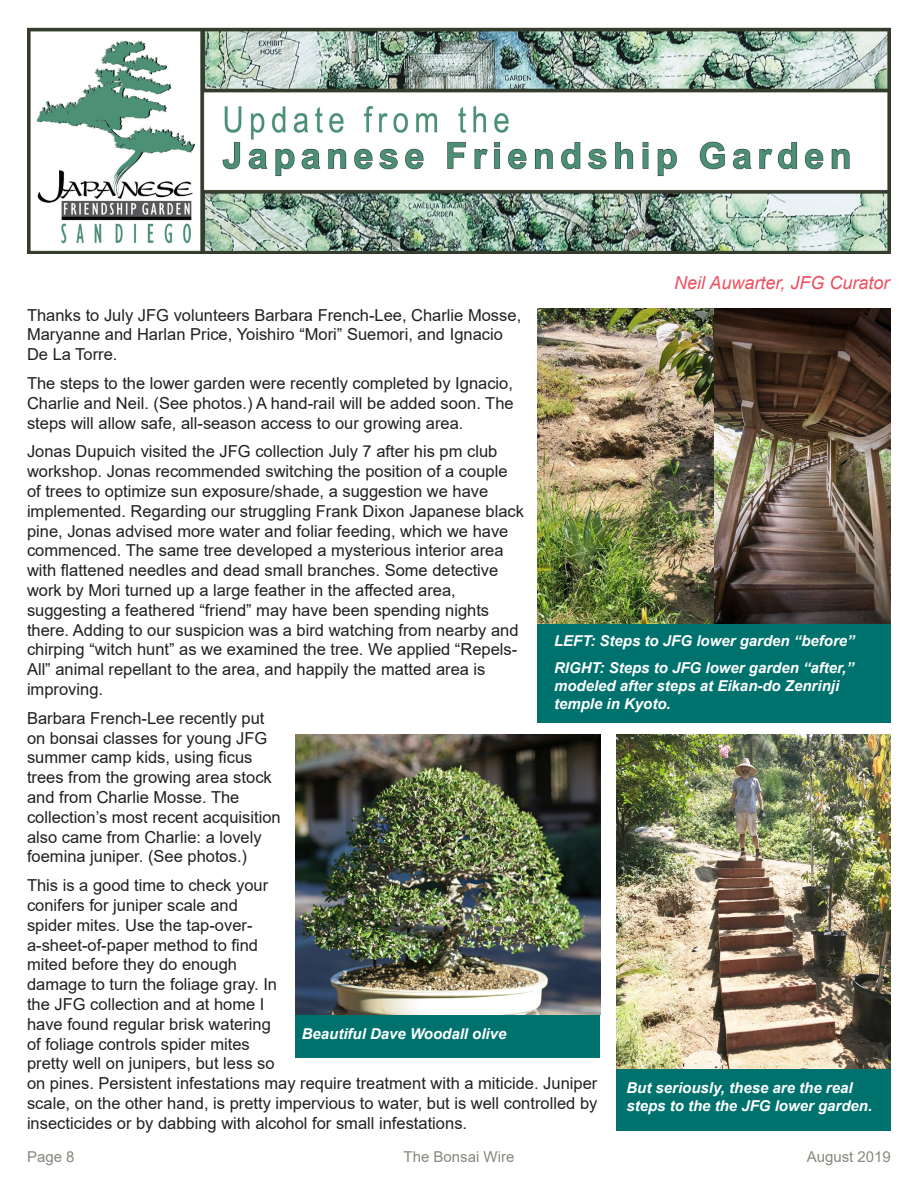
<style>
.page{position:relative;width:918px;height:1188px;background:#fff}
.page>*{position:absolute;margin:0;border:0;box-sizing:border-box;transform-origin:0 0}
.Article_Author{font:italic 18px "Arial";color:#eb5160}
.Breaker_Title_Drk_Gr{font:16.5px/19.8px "Arial";color:#231f20}
.Breaker_Title_Drk_Gr-2{font:italic 700 15px/18px "Arial";color:#fff}
.t1{font:15px "Arial";color:#86897f}
</style>
<div class="page">
<img style="left:27px;top:27px;width:864px;height:226px">
<div style="left:537px;top:571px;width:354px;height:151px;background:#00726e"></div>
<img style="left:537px;top:309px;width:354px;height:314px">
<div style="left:616px;top:975px;width:275px;height:155px;background:#00726e"></div>
<img style="left:616px;top:734px;width:275px;height:334px">
<div style="left:296px;top:942px;width:304px;height:115px;background:#00726e"></div>
<img style="left:296px;top:734px;width:304px;height:281px">
<p class="Article_Author" style="left:674px;top:271px;width:217px">Neil Auwarter, JFG Curator</p>
<p class="Breaker_Title_Drk_Gr" style="left:27px;top:305px;width:496px">Thanks to July JFG volunteers Barbara French-Lee, Charlie Mosse,<br>Maryanne and Harlan Price, Yoishiro “Mori” Suemori, and Ignacio<br>De La Torre.</p>
<p class="Breaker_Title_Drk_Gr" style="left:27px;top:373px;width:488px;text-align:justify">The steps to the lower garden were recently completed by Ignacio, Charlie and Neil. (See photos.) A hand-rail will be added soon. The steps will allow safe, all-season access to our growing area.</p>
<p class="Breaker_Title_Drk_Gr" style="left:27px;top:442px;width:499px">Jonas Dupuich visited the JFG collection July 7 after his pm club workshop. Jonas recommended switching the position of a couple of trees to optimize sun exposure/shade, a suggestion we have implemented. Regarding our struggling Frank Dixon Japanese black pine, Jonas advised more water and foliar feeding, which we have commenced. The same tree developed a mysterious interior area with flattened needles and dead small branches. Some detective work by Mori turned up a large feather in the affected area, suggesting a feathered “friend” may have been spending nights there. Adding to our suspicion was a bird watching from nearby and chirping “witch hunt” as we examined the tree. We applied “Repels-All” animal repellant to the area, and happily the matted area is improving.</p>
<p class="Breaker_Title_Drk_Gr" style="left:27px;top:708px;width:255px">Barbara French-Lee recently put on bonsai classes for young JFG summer camp kids, using ficus trees from the growing area stock and from Charlie Mosse. The collection’s most recent acquisition also came from Charlie: a lovely foemina juniper. (See photos.)</p>
<p class="Breaker_Title_Drk_Gr" style="left:27px;top:875px;width:572px">This is a good time to check your<br>conifers for juniper scale and<br>spider mites. Use the tap-over-<br>a-sheet-of-paper method to find<br>mited before they do enough<br>damage to turn the foliage gray. In<br>the JFG collection and at home I<br>have found regular brisk watering<br>of foliage controls spider mites<br>pretty well on junipers, but less so<br>on pines. Persistent infestations may require treatment with a miticide. Juniper scale, on the other hand, is pretty impervious to water, but is well controlled by insecticides or by dabbing with alcohol for small infestations.</p>
<p class="Breaker_Title_Drk_Gr-2" style="left:554px;top:633px;width:302px">LEFT: Steps to JFG lower garden “before”</p>
<p class="Breaker_Title_Drk_Gr-2" style="left:554px;top:660px;width:301px">RIGHT: Steps to JFG lower garden “after,” modeled after steps at Eikan-do Zenrinji temple in Kyoto.</p>
<p class="Breaker_Title_Drk_Gr-2" style="left:302px;top:1025px;width:206px">Beautiful Dave Woodall olive</p>
<p class="Breaker_Title_Drk_Gr-2" style="left:626px;top:1079px;width:247px">But seriously, these are the real steps to the the JFG lower garden.</p>
<p class="t1" style="left:27px;top:1146px;width:49px">Page 8</p>
<p class="t1" style="left:404px;top:1146px;width:112px">The Bonsai Wire</p>
<p class="t1" style="left:807px;top:1146px;width:86px">August 2019</p>
</div>
